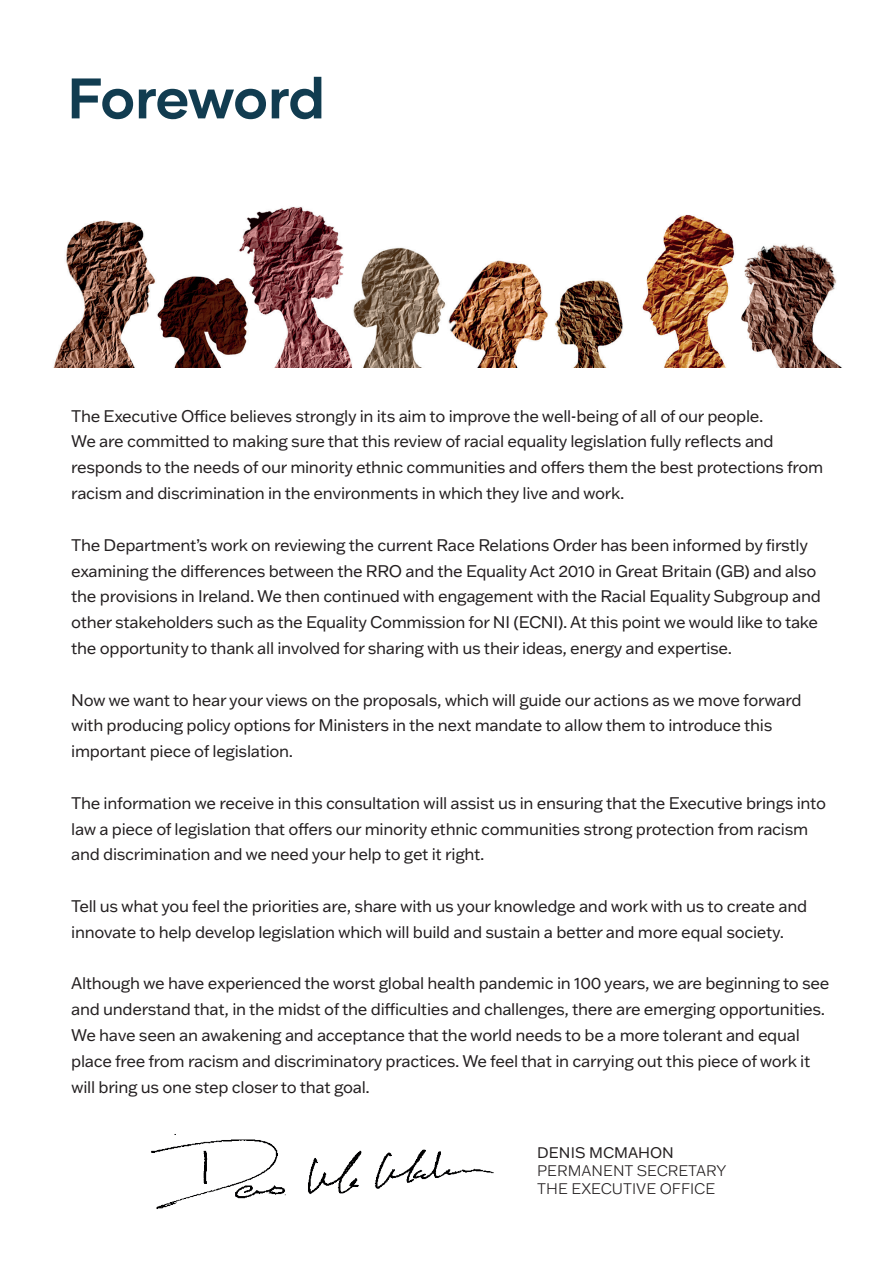
<style>
.page{position:relative;width:893px;height:1263px;background:#fff}
.page>*{position:absolute;margin:0;border:0;box-sizing:border-box;transform-origin:0 0}
.t1{font:700 57px "Gilmer";letter-spacing:-.025em;color:#113c50}
.t2{font:16.5px/25.8px "Franklin Gothic ATF";letter-spacing:-.02em;color:#231f20}
.t3{font:300 15px/18px "Franklin Gothic ATF";color:#231f20}
.t4{font:15px "Franklin Gothic ATF";color:#231f20}
</style>
<div class="page">
<img style="left:53px;top:207px;width:788px;height:160px">
<img style="left:151px;top:1134px;width:343px;height:75px">
<h1 class="t1" style="left:68px;top:63px;width:259px">Foreword</h1>
<p class="t2" style="left:71px;top:402px;width:754px">The Executive Ofice believes strongly in its aim to improve the well-being of all of our people.<br>We are commited to making sure that this review of racial equality legislation fully reflects and responds to the needs of our minority ethnic communities and ofers them the best protections from racism and discrimination in the environments in which they live and work.</p>
<p class="t2" style="left:71px;top:531px;width:751px">The Department’s work on reviewing the current Race Relations Order has been informed by firstly examining the diferences between the RRO and the Equality Act 2010 in Great Britain (GB) and also the provisions in Ireland. We then continued with engagement with the Racial Equality Subgroup and other stakeholders such as the Equality Commission for NI (ECNI). At this point we would like to take the opportunity to thank all involved for sharing with us their ideas, energy and expertise.</p>
<p class="t2" style="left:71px;top:686px;width:732px">Now we want to hear your views on the proposals, which will guide our actions as we move forward with producing policy options for Ministers in the next mandate to allow them to introduce this important piece of legislation.</p>
<p class="t2" style="left:71px;top:789px;width:756px">The information we receive in this consultation will assist us in ensuring that the Executive brings into law a piece of legislation that ofers our minority ethnic communities strong protection from racism and discrimination and we need your help to get it right.</p>
<p class="t2" style="left:71px;top:893px;width:737px">Tell us what you feel the priorities are, share with us your knowledge and work with us to create and innovate to help develop legislation which will build and sustain a beter and more equal society.</p>
<p class="t2" style="left:71px;top:970px;width:760px">Although we have experienced the worst global health pandemic in 100 years, we are beginning to see and understand that, in the midst of the dificulties and challenges, there are emerging opportunities.<br>We have seen an awakening and acceptance that the world needs to be a more tolerant and equal place free from racism and discriminatory practices. We feel that in carrying out this piece of work it will bring us one step closer to that goal.</p>
<p class="t4" style="left:537px;top:1142px;width:138px">DENIS MCMAHON</p>
<p class="t3" style="left:537px;top:1161px;width:191px">PERMANENT SECRETARY<br>THE EXECUTIVE OFFICE</p>
</div>
